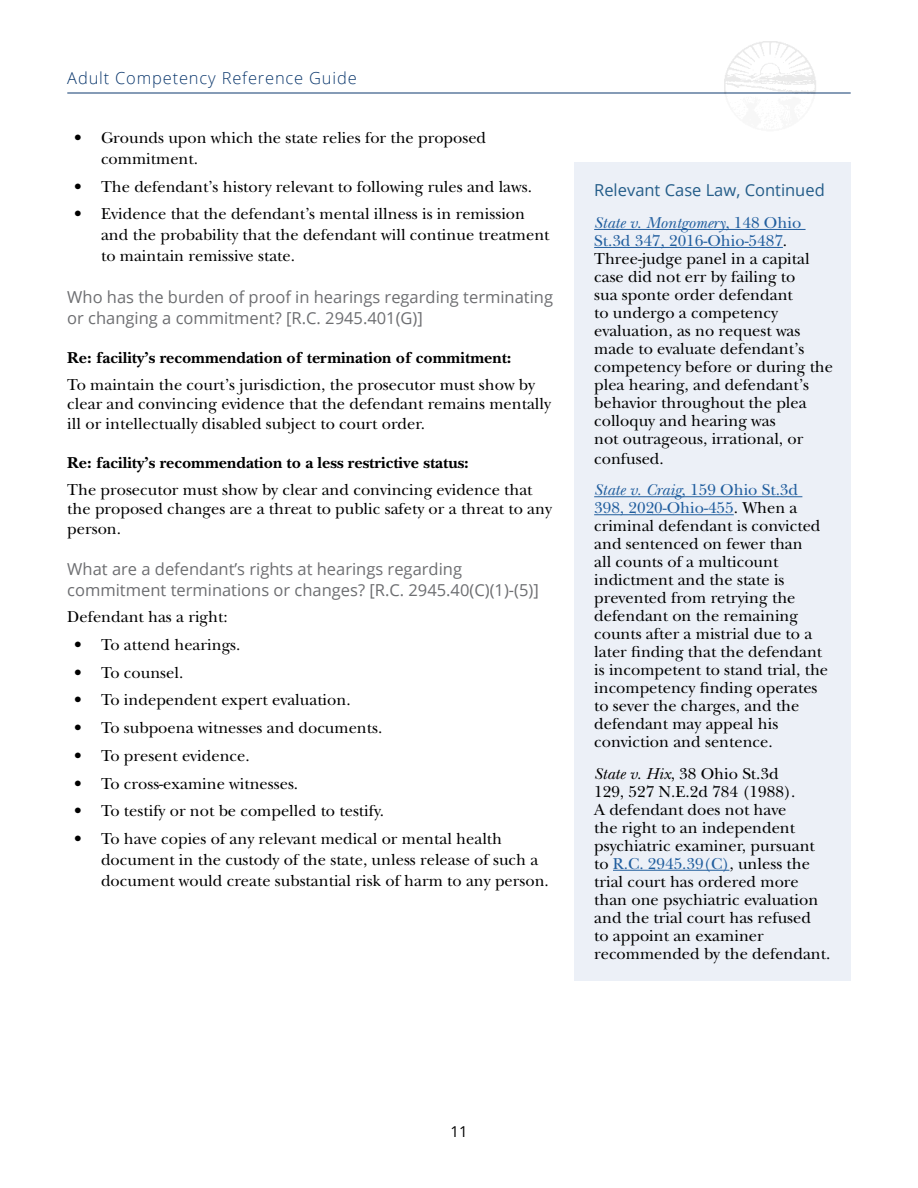
<style>
.page{position:relative;width:918px;height:1188px;background:#fff}
.page>*{position:absolute;margin:0;border:0;box-sizing:border-box;transform-origin:0 0}
.Sidebar_Body{font:16.5px/18px "New Baskerville Std";color:#000}
.Bullets{font:16.5px/21px "New Baskerville Std";color:#000}
.First_Para{font:16.5px/19.5px "New Baskerville Std";color:#000}
.t1{font:16.5px/21px "Open Sans";color:#6d6e71}
.t2{font:700 16.5px "New Baskerville Std";color:#000}
.t3{font:300 16.5px "Open Sans";letter-spacing:.05em;color:#0d396e}
.Sidebar_Body-2{font:16.5px "Open Sans";color:#245d89}
.t4{font:15px "Open Sans";color:#000}
.s1{font-style:italic;color:#215e9e}
.s2{color:#215e9e}
.s3{font-style:italic}
</style>
<div class="page">
<hr style="left:67px;top:93px;width:784px;height:1px;background:#0d396e">
<img style="left:720px;top:41px;width:101px;height:53px">
<div style="left:574px;top:162px;width:277px;height:819px;background:#ecf0f7"></div>
<hr style="left:594px;top:229px;width:212px;height:1px;background:#215e9e">
<hr style="left:594px;top:247px;width:189px;height:1px;background:#215e9e">
<hr style="left:594px;top:496px;width:208px;height:1px;background:#215e9e">
<hr style="left:594px;top:514px;width:140px;height:1px;background:#215e9e">
<hr style="left:613px;top:870px;width:116px;height:1px;background:#215e9e">
<p class="t3" style="left:67px;top:67px;width:291px">Adult Competency Reference Guide</p>
<p class="Bullets" style="left:101px;top:127px;width:387px;text-indent:-27px">• Grounds upon which the state relies for the proposed commitment.</p>
<p class="Bullets" style="left:74px;top:176px;width:459px">• The defendant’s history relevant to following rules and laws.</p>
<p class="Bullets" style="left:101px;top:204px;width:450px;text-indent:-27px">• Evidence that the defendant’s mental illness is in remission and the probability that the defendant will continue treatment to maintain remissive state.</p>
<h2 class="t1" style="left:67px;top:286px;width:487px">Who has the burden of proof in hearings regarding terminating or changing a commitment? [R.C. 2945.401(G)]</h2>
<h3 class="t2" style="left:67px;top:348px;width:446px">Re: facility’s recommendation of termination of commitment:</h3>
<p class="First_Para" style="left:67px;top:375px;width:485px">To maintain the court’s jurisdiction, the prosecutor must show by clear and convincing evidence that the defendant remains mentally ill or intellectually disabled subject to court order.</p>
<h3 class="t2" style="left:67px;top:453px;width:403px">Re: facility’s recommendation to a less restrictive status:</h3>
<p class="First_Para" style="left:67px;top:480px;width:486px">The prosecutor must show by clear and convincing evidence that the proposed changes are a threat to public safety or a threat to any person.</p>
<h2 class="t1" style="left:67px;top:558px;width:473px">What are a defendant’s rights at hearings regarding commitment terminations or changes? [R.C. 2945.40(C)(1)-(5)]</h2>
<p class="First_Para" style="left:67px;top:607px;width:162px">Defendant has a right:</p>
<p class="Bullets" style="left:74px;top:634px;width:168px">• To attend hearings.</p>
<p class="Bullets" style="left:74px;top:662px;width:111px">• To counsel.</p>
<p class="Bullets" style="left:74px;top:690px;width:278px">• To independent expert evaluation.</p>
<p class="Bullets" style="left:74px;top:717px;width:310px">• To subpoena witnesses and documents.</p>
<p class="Bullets" style="left:74px;top:745px;width:177px">• To present evidence.</p>
<p class="Bullets" style="left:74px;top:773px;width:226px">• To cross-examine witnesses.</p>
<p class="Bullets" style="left:74px;top:801px;width:312px">• To testify or not be compelled to testify.</p>
<p class="Bullets" style="left:101px;top:828px;width:449px;text-indent:-27px">• To have copies of any relevant medical or mental health document in the custody of the state, unless release of such a document would create substantial risk of harm to any person.</p>
<p class="Sidebar_Body-2" style="left:594px;top:179px;width:232px">Relevant Case Law, Continued</p>
<p class="Sidebar_Body" style="left:594px;top:214px;width:240px"><span class="s1">State v. Montgomery</span><span class="s2">, 148 Ohio<br>St.3d 347, 2016-Ohio-5487</span>.<br>Three-judge panel in a capital case did not err by failing to<br>sua sponte order defendant<br>to undergo a competency evaluation, as no request was made to evaluate defendant’s competency before or during the plea hearing, and defendant’s behavior throughout the plea colloquy and hearing was<br>not outrageous, irrational, or</p>
<p class="Sidebar_Body" style="left:594px;top:449px;width:71px">confused.</p>
<p class="Sidebar_Body" style="left:594px;top:481px;width:235px"><span class="s1">State v. Craig</span><span class="s2">, 159 Ohio St.3d<br>398, 2020-Ohio-455</span>. When a criminal defendant is convicted and sentenced on fewer than<br>all counts of a multicount indictment and the state is prevented from retrying the defendant on the remaining counts after a mistrial due to a later finding that the defendant is incompetent to stand trial, the incompetency finding operates to sever the charges, and the defendant may appeal his conviction and sentence.</p>
<p class="Sidebar_Body" style="left:594px;top:764px;width:238px"><span class="s3">State v. Hix</span>, 38 Ohio St.3d<br>129, 527 N.E.2d 784 (1988).<br>A defendant does not have<br>the right to an independent psychiatric examiner, pursuant to <span class="s2">R.C. 2945.39(C)</span>, unless the trial court has ordered more than one psychiatric evaluation and the trial court has refused<br>to appoint an examiner recommended by the defendant.</p>
<p class="t4" style="left:450px;top:1121px;width:19px">11</p>
</div>
